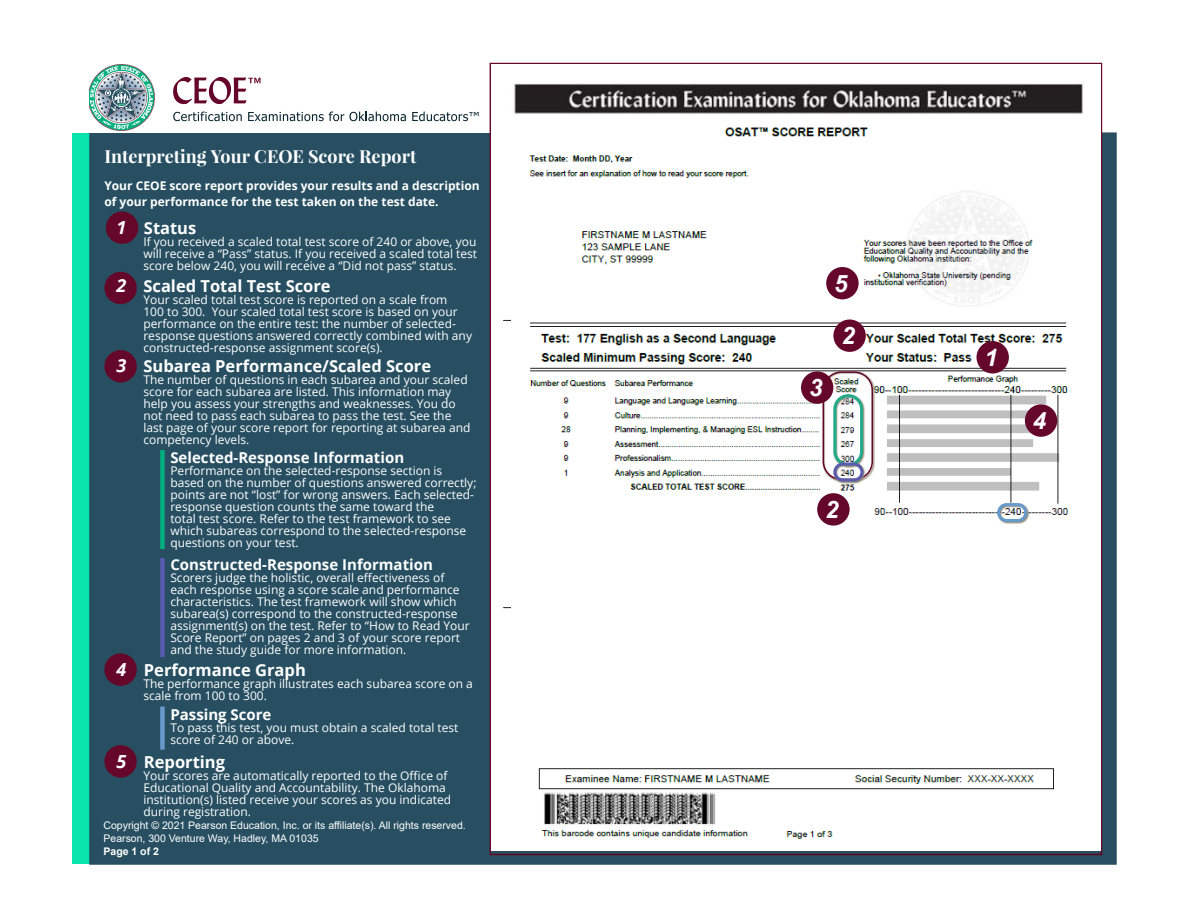
<style>
.page{position:relative;width:1188px;height:918px;background:#fff}
.page>*{position:absolute;margin:0;border:0;box-sizing:border-box;transform-origin:0 0}
.t1{font:italic 700 24px "Arial";color:#fff}
.t2{font:700 18px "Playfair Display";color:#fff}
.t3{font:700 16.5px "Open Sans";color:#fff}
.t4{font:700 15px "Open Sans";color:#fff}
.t5{font:12px/12px "Open Sans";color:#fff}
.t6{font:700 12px/15.8px "Open Sans";color:#fff}
.t7{font:10.5px/12.6px "Arial";color:#fff}
.t8{font:700 10.5px "Arial";color:#fff}
.s1{font-style:italic;font-size:18px}
</style>
<div class="page">
<div style="left:72px;top:133px;width:113px;height:731px;background:#09e3ac"></div>
<div style="left:89px;top:132px;width:1028px;height:733px;background:#274f61;border:2px solid #274f61"></div>
<svg style="left:89px;top:64px;width:66px;height:67px"></svg>
<svg style="left:173px;top:77px;width:88px;height:27px"></svg>
<svg style="left:173px;top:112px;width:69px;height:9px"></svg>
<svg style="left:248px;top:112px;width:158px;height:9px"></svg>
<svg style="left:412px;top:112px;width:67px;height:9px"></svg>
<div style="left:160px;top:558px;width:5px;height:99px;background:#585bb0"></div>
<div style="left:160px;top:450px;width:5px;height:99px;background:#00af7e"></div>
<div style="left:160px;top:706px;width:5px;height:44px;background:#69c"></div>
<div style="left:104px;top:350px;width:33px;height:32px;background:#650728;border-radius:50%"></div>
<div style="left:104px;top:272px;width:33px;height:32px;background:#650728;border-radius:50%"></div>
<div style="left:106px;top:212px;width:32px;height:32px;background:#650728;border-radius:50%"></div>
<div style="left:104px;top:653px;width:33px;height:33px;background:#650728;border-radius:50%"></div>
<div style="left:104px;top:745px;width:33px;height:33px;background:#650728;border-radius:50%"></div>
<img style="left:491px;top:83px;width:609px;height:767px">
<svg style="left:997px;top:503px;width:32px;height:22px"></svg>
<div style="left:997px;top:503px;width:30px;height:19px;border:3px solid #69c;border-radius:8px"></div>
<div style="left:976px;top:341px;width:33px;height:33px;background:#650728;border-radius:50%"></div>
<img style="left:822px;top:371px;width:53px;height:111px">
<div style="left:823px;top:371px;width:50px;height:109px;border:2px solid #650728;border-radius:18px"></div>
<div style="left:833px;top:320px;width:33px;height:32px;background:#650728;border-radius:50%"></div>
<div style="left:826px;top:267px;width:33px;height:32px;background:#650728;border-radius:50%"></div>
<div style="left:1025px;top:404px;width:32px;height:33px;background:#650728;border-radius:50%"></div>
<div style="left:801px;top:371px;width:32px;height:33px;background:#650728;border-radius:50%"></div>
<div style="left:817px;top:493px;width:33px;height:33px;background:#650728;border-radius:50%"></div>
<svg style="left:833px;top:462px;width:33px;height:22px"></svg>
<div style="left:833px;top:463px;width:30px;height:18px;border:3px solid #585bb0;border-radius:8px"></div>
<h1 class="t2" style="left:104px;top:145px;width:314px">Interpreting Your CEOE Score Report</h1>
<p class="t6" style="left:104px;top:177px;width:377px">Your CEOE score report provides your results and a description of your performance for the test taken on the test date.</p>
<p class="t3" style="left:116px;top:216px;width:81px"><span class="s1">1</span> Status</p>
<p class="t5" style="left:143px;top:235px;width:335px;text-align:justify">If you received a scaled total test score of 240 or above, you will receive a “Pass” status. If you received a scaled total test score below 240, you will receive a “Did not pass” status.</p>
<p class="t3" style="left:116px;top:274px;width:216px"><span class="s1">2</span> Scaled Total Test Score</p>
<p class="t5" style="left:143px;top:293px;width:330px">Your scaled total test score is reported on a scale from<br>100 to 300. Your scaled total test score is based on your performance on the entire test: the number of selected&shy;response questions answered correctly combined with any constructed-response assignment score(s).</p>
<p class="t3" style="left:116px;top:354px;width:316px"><span class="s1">3</span> Subarea Performance/Scaled Score</p>
<p class="t5" style="left:143px;top:373px;width:329px">The number of questions in each subarea and your scaled score for each subarea are listed. This information may help you assess your strengths and weaknesses. You do not need to pass each subarea to pass the test. See the last page of your score report for reporting at subarea and competency levels.</p>
<p class="t4" style="left:170px;top:447px;width:235px">Selected-Response Information</p>
<p class="t5" style="left:170px;top:464px;width:308px">Performance on the selected-response section is based on the number of questions answered correctly; points are not “lost” for wrong answers. Each selected&shy;response question counts the same toward the<br>total test score. Refer to the test framework to see which subareas correspond to the selected-response questions on your test.</p>
<p class="t4" style="left:170px;top:553px;width:264px">Constructed-Response Information</p>
<p class="t5" style="left:170px;top:571px;width:301px">Scorers judge the holistic, overall effectiveness of each response using a score scale and performance characteristics. The test framework will show which subarea(s) correspond to the constructed-response assignment(s) on the test. Refer to “How to Read Your Score Report” on pages 2 and 3 of your score report and the study guide for more information.</p>
<p class="t3" style="left:116px;top:658px;width:191px"><span class="s1">4</span> Performance Graph</p>
<p class="t5" style="left:143px;top:677px;width:331px">The performance graph illustrates each subarea score on a scale from 100 to 300.</p>
<p class="t4" style="left:170px;top:703px;width:103px">Passing Score</p>
<p class="t5" style="left:170px;top:721px;width:290px">To pass this test, you must obtain a scaled total test score of 240 or above.</p>
<p class="t3" style="left:116px;top:750px;width:110px"><span class="s1">5</span> Reporting</p>
<p class="t5" style="left:143px;top:769px;width:309px">Your scores are automatically reported to the Office of Educational Quality and Accountability. The Oklahoma institution(s) listed receive your scores as you indicated during registration.</p>
<p class="t7" style="left:104px;top:819px;width:364px">Copyright © 2021 Pearson Education, Inc. or its affiliate(s). All rights reserved.<br>Pearson, 300 Venture Way, Hadley, MA 01035</p>
<p class="t8" style="left:104px;top:843px;width:57px">Page 1 of 2</p>
<p class="t1" style="left:834px;top:267px;width:15px">5</p>
<p class="t1" style="left:809px;top:372px;width:15px">3</p>
<p class="t1" style="left:841px;top:320px;width:15px">2</p>
<p class="t1" style="left:825px;top:493px;width:15px">2</p>
<p class="t1" style="left:985px;top:341px;width:15px">1</p>
<p class="t1" style="left:1033px;top:405px;width:15px">4</p>
</div>
